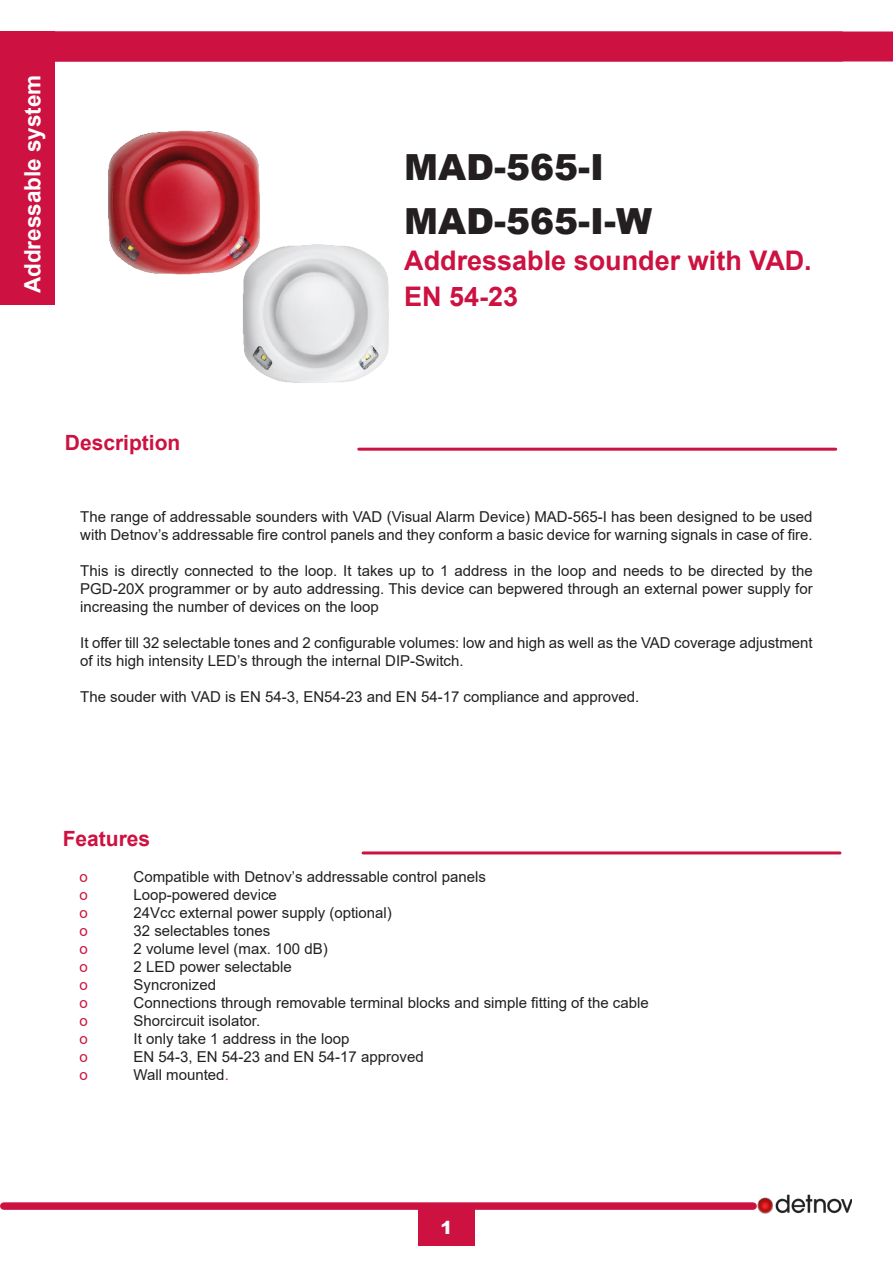
<style>
.page{position:relative;width:893px;height:1263px;background:#fff}
.page>*{position:absolute;margin:0;border:0;box-sizing:border-box;transform-origin:0 0}
.Ref{font:900 36px "Arial";color:#231f20}
.Descripción{font:700 27px "Arial";color:#cd1141}
.t1{font:700 22.5px "Arial";color:#fff}
.t2{font:700 21px "Arial";color:#cd1141}
.t3{font:900 18px "Arial";color:#fff}
.Texto{font:15px/18px "Arial";color:#231f20}
.Texto-2{font:15px "Arial";color:#cd1141}
.s1{color:#cd1141}
</style>
<div class="page">
<div style="left:54px;top:32px;width:839px;height:30px;background:#cd1141"></div>
<div style="left:4px;top:1202px;width:749px;height:8px;background:#cd1141"></div>
<div style="left:418px;top:1209px;width:56px;height:37px;background:#cd1141"></div>
<img style="left:755px;top:1194px;width:97px;height:20px">
<div style="left:0;top:32px;width:54px;height:273px;background:#cd1141"></div>
<hr style="left:359px;top:448px;width:477px;height:3px;background:#cd1141">
<hr style="left:363px;top:851px;width:477px;height:3px;background:#cd1141">
<img style="left:108px;top:130px;width:152px;height:145px">
<img style="left:227px;top:234px;width:162px;height:149px">
<p class="t1" style="left:17px;top:293px;width:220px;rotate:-90deg">Addressable system</p>
<p class="Ref" style="left:404px;top:141px;width:202px">MAD-565-I</p>
<p class="Ref" style="left:404px;top:195px;width:250px">MAD-565-I-W</p>
<p class="Descripción" style="left:404px;top:241px;width:409px">Addressable sounder with VAD.</p>
<p class="Descripción" style="left:404px;top:277px;width:116px">EN 54-23</p>
<p class="t2" style="left:65px;top:428px;width:117px">Description</p>
<p class="Texto" style="left:80px;top:508px;width:734px">The range of addressable sounders with VAD (Visual Alarm Device) MAD-565-I has been designed to be used with Detnov’s addressable fire control panels and they conform a basic device for warning signals in case of fire.</p>
<p class="Texto" style="left:80px;top:562px;width:734px;text-align:justify">This is directly connected to the loop. It takes up to 1 address in the loop and needs to be directed by the PGD-20X programmer or by auto addressing. This device can bepwered through an external power supply for increasing the number of devices on the loop</p>
<p class="Texto" style="left:80px;top:634px;width:734px">It offer till 32 selectable tones and 2 configurable volumes: low and high as well as the VAD coverage adjustment of its high intensity LED’s through the internal DIP-Switch.</p>
<p class="Texto" style="left:80px;top:688px;width:561px">The souder with VAD is EN 54-3, EN54-23 and EN 54-17 compliance and approved.</p>
<p class="t2" style="left:63px;top:824px;width:89px">Features</p>
<p class="Texto-2" style="left:80px;top:866px;width:10px">o</p>
<p class="Texto" style="left:134px;top:868px;width:354px">Compatible with Detnov’s addressable control panels</p>
<p class="Texto-2" style="left:80px;top:884px;width:10px">o</p>
<p class="Texto" style="left:134px;top:886px;width:145px">Loop-powered device</p>
<p class="Texto-2" style="left:80px;top:902px;width:10px">o</p>
<p class="Texto" style="left:134px;top:904px;width:260px">24Vcc external power supply (optional)</p>
<p class="Texto-2" style="left:80px;top:920px;width:10px">o</p>
<p class="Texto" style="left:134px;top:922px;width:138px">32 selectables tones</p>
<p class="Texto-2" style="left:80px;top:938px;width:10px">o</p>
<p class="Texto" style="left:134px;top:940px;width:196px">2 volume level (max. 100 dB)</p>
<p class="Texto-2" style="left:80px;top:956px;width:10px">o</p>
<p class="Texto" style="left:134px;top:958px;width:160px">2 LED power selectable</p>
<p class="Texto-2" style="left:80px;top:974px;width:10px">o</p>
<p class="Texto" style="left:134px;top:976px;width:84px">Syncronized</p>
<p class="Texto-2" style="left:80px;top:992px;width:10px">o</p>
<p class="Texto" style="left:134px;top:994px;width:517px">Connections through removable terminal blocks and simple fitting of the cable</p>
<p class="Texto-2" style="left:80px;top:1010px;width:10px">o</p>
<p class="Texto" style="left:134px;top:1012px;width:128px">Shorcircuit isolator.</p>
<p class="Texto-2" style="left:80px;top:1028px;width:10px">o</p>
<p class="Texto" style="left:134px;top:1030px;width:217px">It only take 1 address in the loop</p>
<p class="Texto-2" style="left:80px;top:1046px;width:10px">o</p>
<p class="Texto" style="left:134px;top:1048px;width:292px">EN 54-3, EN 54-23 and EN 54-17 approved</p>
<p class="Texto-2" style="left:80px;top:1064px;width:10px">o</p>
<p class="Texto" style="left:134px;top:1066px;width:97px">Wall mounted<span class="s1">.</span></p>
<p class="t3" style="left:440px;top:1214px;width:14px">1</p>
</div>
